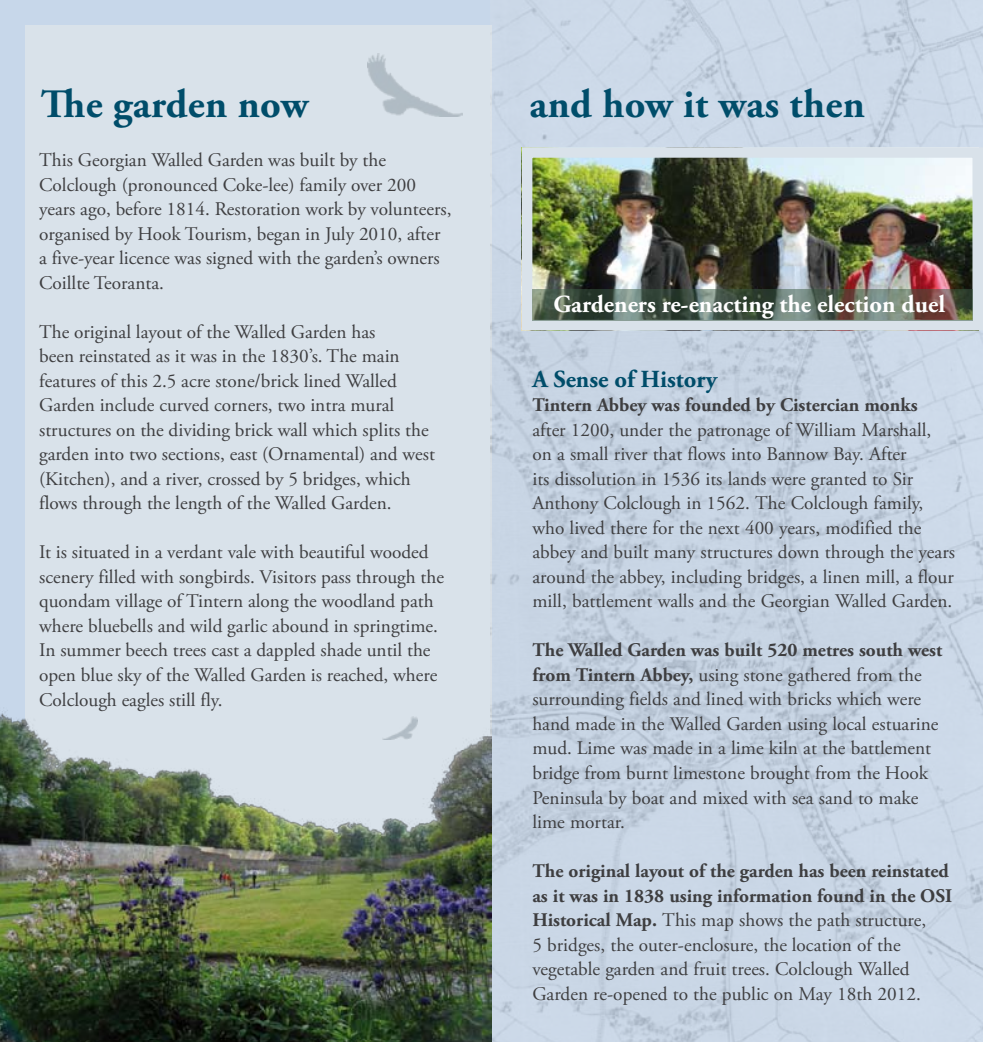
<style>
.page{position:relative;width:983px;height:1042px;background:#fff}
.page>*{position:absolute;margin:0;border:0;box-sizing:border-box;transform-origin:0 0}
.t1{font:700 40.25px "Adobe Garamond Pro";letter-spacing:.01em;color:#004d6a}
.t2{font:700 24.5px "Adobe Garamond Pro";color:#fff}
.t3{font:700 24.5px "Adobe Garamond Pro";color:#004d6a}
.t4{font:19.25px/24.5px "Adobe Garamond Pro";color:#3e3e40}
.t5{font:700 19.25px "Adobe Garamond Pro";color:#3e3e40}
.s1{font-weight:700}
</style>
<div class="page">
<div style="left:0;top:0;width:982px;height:1042px;background:#c7d7ea"></div>
<div style="left:25px;top:25px;width:466px;height:992px;background:#d9e2ea"></div>
<img style="left:490px;top:0;width:492px;height:1042px">
<img style="left:367px;top:54px;width:95px;height:63px">
<img style="left:0;top:677px;width:491px;height:365px">
<img style="left:382px;top:716px;width:35px;height:23px">
<svg style="left:532px;top:289px;width:440px;height:31px;background:#576155"></svg>
<h1 class="t1" style="left:41px;top:81px;width:269px">The garden now</h1>
<p class="t4" style="left:39px;top:149px;width:414px">This Georgian Walled Garden was built by the Colclough (pronounced Coke-lee) family over 200 years ago, before 1814. Restoration work by volunteers, organised by Hook Tourism, began in July 2010, after a five-year licence was signed with the garden’s owners Coillte Teoranta.</p>
<p class="t4" style="left:39px;top:320px;width:397px">The original layout of the Walled Garden has<br>been reinstated as it was in the 1830’s. The main features of this 2.5 acre stone/brick lined Walled Garden include curved corners, two intra mural structures on the dividing brick wall which splits the garden into two sections, east (Ornamental) and west (Kitchen), and a river, crossed by 5 bridges, which flows through the length of the Walled Garden.</p>
<p class="t4" style="left:39px;top:541px;width:406px">It is situated in a verdant vale with beautiful wooded scenery filled with songbirds. Visitors pass through the quondam village of Tintern along the woodland path where bluebells and wild garlic abound in springtime.<br>In summer beech trees cast a dappled shade until the open blue sky of the Walled Garden is reached, where Colclough eagles still fly.</p>
<h1 class="t1" style="left:529px;top:81px;width:337px">and how it was then</h1>
<p class="t2" style="left:553px;top:290px;width:393px">Gardeners re-enacting the election duel</p>
<p class="t3" style="left:532px;top:365px;width:186px">A Sense of History</p>
<p class="t5" style="left:532px;top:394px;width:386px">Tintern Abbey was founded by Cistercian monks</p>
<p class="t4" style="left:532px;top:418px;width:424px">after 1200, under the patronage of William Marshall, on a small river that flows into Bannow Bay. After<br>its dissolution in 1536 its lands were granted to Sir Anthony Colclough in 1562. The Colclough family, who lived there for the next 400 years, modified the abbey and built many structures down through the years around the abbey, including bridges, a linen mill, a flour mill, battlement walls and the Georgian Walled Garden.</p>
<p class="t4" style="left:532px;top:639px;width:411px"><span class="s1">The Walled Garden was built 520 metres south west from Tintern Abbey,</span> using stone gathered from the surrounding fields and lined with bricks which were hand made in the Walled Garden using local estuarine mud. Lime was made in a lime kiln at the battlement bridge from burnt limestone brought from the Hook Peninsula by boat and mixed with sea sand to make lime mortar.</p>
<p class="t4" style="left:532px;top:859px;width:421px"><span class="s1">The original layout of the garden has been reinstated as it was in 1838 using information found in the OSI Historical Map.</span> This map shows the path structure,<br>5 bridges, the outer-enclosure, the location of the vegetable garden and fruit trees. Colclough Walled Garden re-opened to the public on May 18th 2012.</p>
</div>
